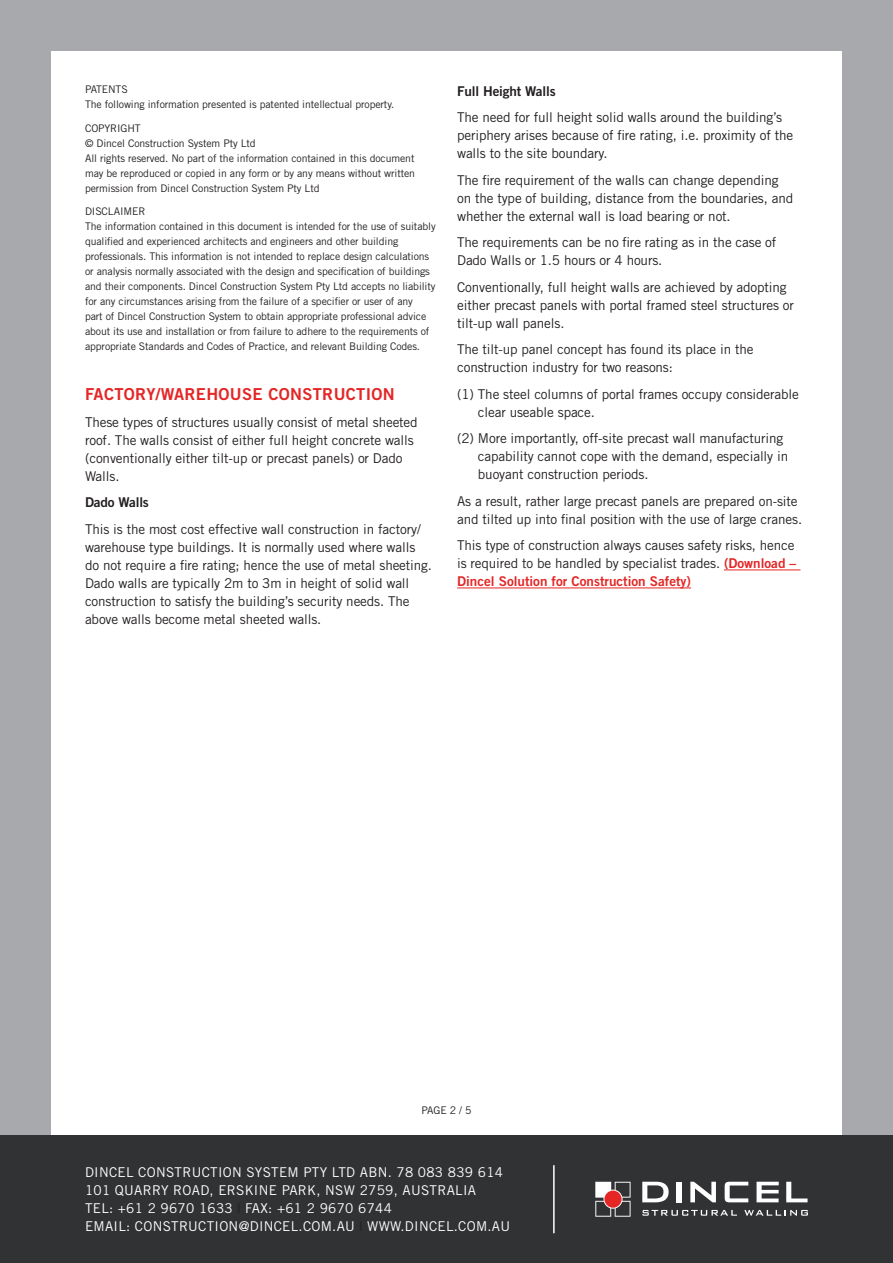
<style>
.page{position:relative;width:893px;height:1263px;background:#a8a9ad}
.page>*{position:absolute;margin:0;border:0;box-sizing:border-box;transform-origin:0 0}
.t1{font:16.5px "Trade Gothic Bold Two";letter-spacing:.02em;color:#e42625}
.t2{font:13.5px/18px "Trade Gothic";letter-spacing:-.01em;color:#231f20}
.t3{font:13.5px/18px "Trade Gothic";letter-spacing:.02em;color:#fff}
.t4{font:13.5px "Trade Gothic Bold Two";color:#e42625}
.t5{font:13.5px "Trade Gothic Bold Two";letter-spacing:-.01em;color:#231f20}
.t6{font:10.5px/15px "Trade Gothic";letter-spacing:-.01em;color:#231f20}
.s1{font-family:"Trade Gothic Bold Two";color:#e42625}
.s2{color:#231f20}
</style>
<div class="page">
<div style="left:51px;top:51px;width:791px;height:1212px;background:#fff"></div>
<hr style="left:724px;top:570px;width:76px;height:1px;background:#e42625">
<hr style="left:457px;top:588px;width:234px;height:1px;background:#e42625">
<div style="left:0;top:1135px;width:893px;height:128px;background:#303234"></div>
<svg style="left:642px;top:1182px;width:27px;height:20px"></svg>
<div style="left:676px;top:1182px;width:5px;height:20px;background:#fff"></div>
<svg style="left:690px;top:1182px;width:26px;height:20px"></svg>
<svg style="left:725px;top:1182px;width:23px;height:20px"></svg>
<svg style="left:756px;top:1182px;width:23px;height:20px"></svg>
<svg style="left:786px;top:1182px;width:21px;height:20px"></svg>
<svg style="left:595px;top:1182px;width:36px;height:35px"></svg>
<div style="left:604px;top:1190px;width:18px;height:18px;background:#e42625;border-radius:50%"></div>
<svg style="left:642px;top:1210px;width:95px;height:6px"></svg>
<svg style="left:744px;top:1210px;width:64px;height:6px"></svg>
<hr style="left:553px;top:1165px;width:2px;height:68px;background:#fff">
<p class="t6" style="left:85px;top:82px;width:311px">PATENTS<br>The following information presented is patented intellectual property.</p>
<p class="t6" style="left:85px;top:120px;width:332px">COPYRIGHT<br>© Dincel Construction System Pty Ltd<br>All rights reserved. No part of the information contained in this document may be reproduced or copied in any form or by any means without written permission from Dincel Construction System Pty Ltd</p>
<p class="t6" style="left:85px;top:204px;width:352px">DISCLAIMER<br>The information contained in this document is intended for the use of suitably qualified and experienced architects and engineers and other building professionals. This information is not intended to replace design calculations or analysis normally associated with the design and specification of buildings and their components. Dincel Construction System Pty Ltd accepts no liability for any circumstances arising from the failure of a specifier or user of any<br>part of Dincel Construction System to obtain appropriate professional advice about its use and installation or from failure to adhere to the requirements of appropriate Standards and Codes of Practice, and relevant Building Codes.</p>
<p class="t1" style="left:85px;top:384px;width:311px">FACTORY/WAREHOUSE CONSTRUCTION</p>
<p class="t2" style="left:85px;top:413px;width:334px">These types of structures usually consist of metal sheeted roof. The walls consist of either full height concrete walls (conventionally either tilt-up or precast panels) or Dado Walls.</p>
<p class="t5" style="left:85px;top:494px;width:65px">Dado Walls</p>
<p class="t2" style="left:85px;top:520px;width:348px">This is the most cost effective wall construction in factory/ warehouse type buildings. It is normally used where walls do not require a fire rating; hence the use of metal sheeting.<br>Dado walls are typically 2m to 3m in height of solid wall construction to satisfy the building’s security needs. The above walls become metal sheeted walls.</p>
<p class="t5" style="left:457px;top:83px;width:100px">Full Height Walls</p>
<p class="t2" style="left:457px;top:109px;width:338px">The need for full height solid walls around the building’s periphery arises because of fire rating, i.e. proximity of the walls to the site boundary.</p>
<p class="t2" style="left:457px;top:171px;width:338px">The fire requirement of the walls can change depending on the type of building, distance from the boundaries, and whether the external wall is load bearing or not.</p>
<p class="t2" style="left:457px;top:233px;width:321px">The requirements can be no fire rating as in the case of<br>Dado Walls or 1.5 hours or 4 hours.</p>
<p class="t2" style="left:457px;top:278px;width:338px">Conventionally, full height walls are achieved by adopting either precast panels with portal framed steel structures or tilt-up wall panels.</p>
<p class="t2" style="left:457px;top:340px;width:298px">The tilt-up panel concept has found its place in the construction industry for two reasons:</p>
<p class="t2" style="left:478px;top:385px;width:322px;text-indent:-21px">(1) The steel columns of portal frames occupy considerable clear useable space.</p>
<p class="t2" style="left:478px;top:429px;width:312px;text-indent:-21px">(2) More importantly, off-site precast wall manufacturing capability cannot cope with the demand, especially in buoyant construction periods.</p>
<p class="t2" style="left:457px;top:492px;width:346px">As a result, rather large precast panels are prepared on-site and tilted up into final position with the use of large cranes.</p>
<p class="t2" style="left:457px;top:536px;width:341px">This type of construction always causes safety risks, hence is required to be handled by specialist trades. <span class="s1">(Download –</span></p>
<p class="t4" style="left:457px;top:573px;width:235px">Dincel Solution for Construction Safety)</p>
<p class="t6" style="left:421px;top:1102px;width:52px">PAGE 2 / 5</p>
<p class="t3" style="left:85px;top:1163px;width:427px">DINCEL CONSTRUCTION SYSTEM PTY LTD ABN. 78 083 839 614<br>101 QUARRY ROAD, ERSKINE PARK, NSW 2759, AUSTRALIA<br>TEL: +61 2 9670 1633 <span class="s2">|</span> FAX: +61 2 9670 6744<br>EMAIL: CONSTRUCTION@DINCEL.COM.AU <span class="s2">|</span> WWW.DINCEL.COM.AU</p>
</div>
